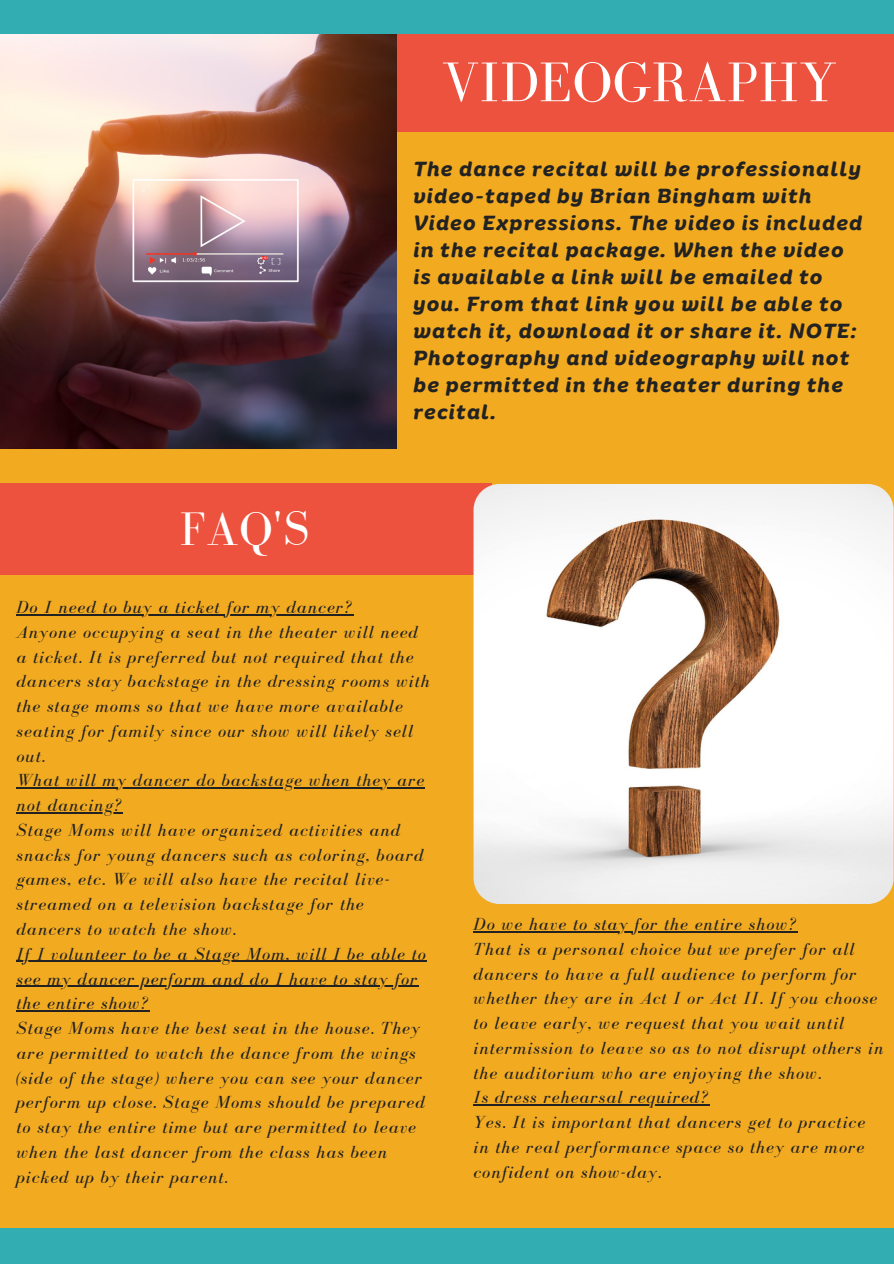
<style>
.page{position:relative;width:894px;height:1264px;background:#fff}
.page>*{position:absolute;margin:0;border:0;box-sizing:border-box;transform-origin:0 0}
.t1{font:57.45px "Bodoni FLF";letter-spacing:.01em;color:#fff}
.t2{font:48.45px "Bodoni FLF";color:#fff}
.t3{font:italic 700 19.8px/27px "Binate Display";letter-spacing:.06em;color:#222}
.t4{font:italic 18px/24.8px "Bodoni FLF";letter-spacing:.06em;color:#222}
</style>
<div class="page">
<div style="left:0;top:12px;width:893px;height:1239px;background:#f2aa21"></div>
<div style="left:0;top:1228px;width:893px;height:35px;background:#32aeb3"></div>
<div style="left:0;top:0;width:893px;height:36px;background:#32aeb3"></div>
<div style="left:385px;top:34px;width:508px;height:98px;background:#ed523e"></div>
<img style="left:0;top:34px;width:396px;height:414px">
<div style="left:0;top:484px;width:492px;height:90px;background:#ed523e"></div>
<img style="left:473px;top:484px;width:420px;height:420px;border-radius:26px">
<hr style="left:16px;top:614px;width:337px;height:1px;background:#222">
<hr style="left:16px;top:787px;width:409px;height:1px;background:#222">
<hr style="left:16px;top:812px;width:107px;height:1px;background:#222">
<hr style="left:16px;top:960px;width:411px;height:2px;background:#222">
<hr style="left:16px;top:985px;width:402px;height:1px;background:#222">
<hr style="left:16px;top:1010px;width:134px;height:1px;background:#222">
<hr style="left:473px;top:931px;width:324px;height:1px;background:#222">
<hr style="left:473px;top:1104px;width:236px;height:1px;background:#222">
<p class="t1" style="left:442px;top:51px;width:396px">VIDEOGRAPHY</p>
<h1 class="t2" style="left:179px;top:503px;width:131px">FAQ'S</h1>
<p class="t3" style="left:413px;top:152px;width:450px">The dance recital will be professionally video-taped by Brian Bingham with Video Expressions. The video is included in the recital package. When the video is available a link will be emailed to you. From that link you will be able to watch it, download it or share it. NOTE:<br>Photography and videography will not be permitted in the theater during the recital.</p>
<p class="t4" style="left:16px;top:594px;width:337px">Do I need to buy a ticket for my dancer?</p>
<h1 class="t4" style="left:16px;top:619px;width:414px">Anyone occupying a seat in the theater will need a ticket. It is preferred but not required that the dancers stay backstage in the dressing rooms with the stage moms so that we have more available seating for family since our show will likely sell out.</h1>
<p class="t4" style="left:16px;top:768px;width:409px">What will my dancer do backstage when they are</p>
<p class="t4" style="left:16px;top:792px;width:385px">not dancing?<br>Stage Moms will have organized activities and</p>
<p class="t4" style="left:16px;top:842px;width:408px">snacks for young dancers such as coloring, board games, etc. We will also have the recital live&shy;streamed on a television backstage for the dancers to watch the show.</p>
<p class="t4" style="left:16px;top:941px;width:411px">If I volunteer to be a Stage Mom, will I be able to</p>
<p class="t4" style="left:16px;top:966px;width:405px">see my dancer perform and do I have to stay for the entire show?<br>Stage Moms have the best seat in the house. They</p>
<p class="t4" style="left:16px;top:1040px;width:410px">are permitted to watch the dance from the wings (side of the stage) where you can see your dancer perform up close. Stage Moms should be prepared to stay the entire time but are permitted to leave when the last dancer from the class has been picked up by their parent.</p>
<p class="t4" style="left:473px;top:911px;width:324px">Do we have to stay for the entire show?</p>
<p class="t4" style="left:473px;top:936px;width:411px">That is a personal choice but we prefer for all dancers to have a full audience to perform for whether they are in Act I or Act II. If you choose to leave early, we request that you wait until intermission to leave so as to not disrupt others in the auditorium who are enjoying the show.</p>
<p class="t4" style="left:473px;top:1084px;width:236px">Is dress rehearsal required?</p>
<p class="t4" style="left:473px;top:1109px;width:393px;text-align:justify">Yes. It is important that dancers get to practice in the real performance space so they are more confident on show-day.</p>
</div>
